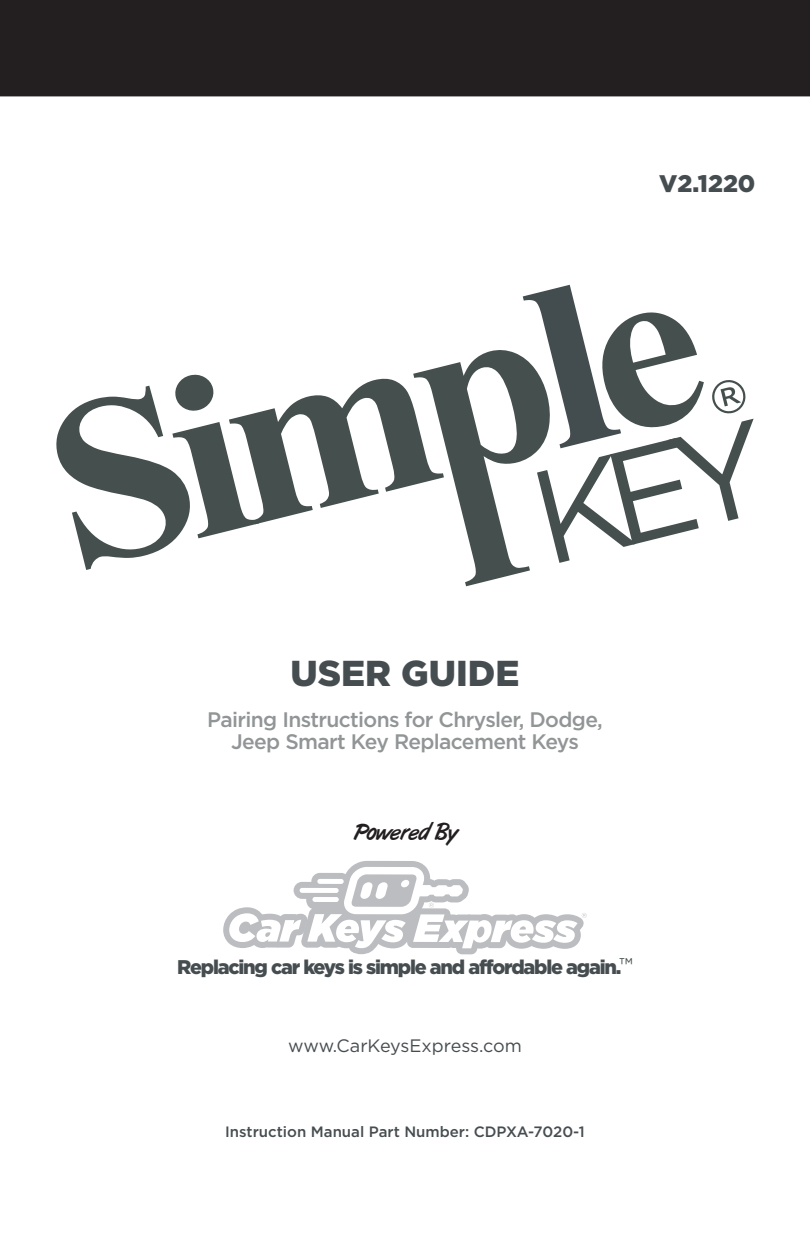
<style>
.page{position:relative;width:810px;height:1242px;background:#fff}
.page>*{position:absolute;margin:0;border:0;box-sizing:border-box;transform-origin:0 0}
.t1{font:900 36px "Gotham";color:#464d50}
.t2{font:900 24px "Gotham";color:#464d50}
.t3{font:23.1px "Art Brush";color:#231f20}
.Black_Box_Note_Cente{font:500 21px/22.2px "Gotham";letter-spacing:-.03em;color:#919596;text-align:center}
.t4{font:900 19.8px "Gotham";letter-spacing:-.06em;color:#464d50}
.t5{font:18px "Gotham";color:#464d50}
.t6{font:500 15px "Gotham";color:#464d50}
.s1{font-weight:400}
</style>
<div class="page">
<div style="left:0;top:0;width:810px;height:96px;background:#231f20"></div>
<svg style="left:223px;top:861px;width:364px;height:93px"></svg>
<svg style="left:56px;top:285px;width:698px;height:301px"></svg>
<p class="t2" style="left:659px;top:169px;width:98px">V2.1220</p>
<p class="t1" style="left:291px;top:653px;width:230px">USER GUIDE</p>
<p class="Black_Box_Note_Cente" style="left:207px;top:708px;width:397px">Pairing Instructions for Chrysler, Dodge,<br>Jeep Smart Key Replacement Keys</p>
<p class="t3" style="left:353px;top:819px;width:105px">Powered By</p>
<p class="t4" style="left:177px;top:956px;width:457px">Replacing car keys is simple and affordable again.<span class="s1">™</span></p>
<p class="t5" style="left:288px;top:1035px;width:235px">www.CarKeysExpress.com</p>
<p class="t6" style="left:225px;top:1123px;width:361px">Instruction Manual Part Number: CDPXA-7020-1</p>
</div>
